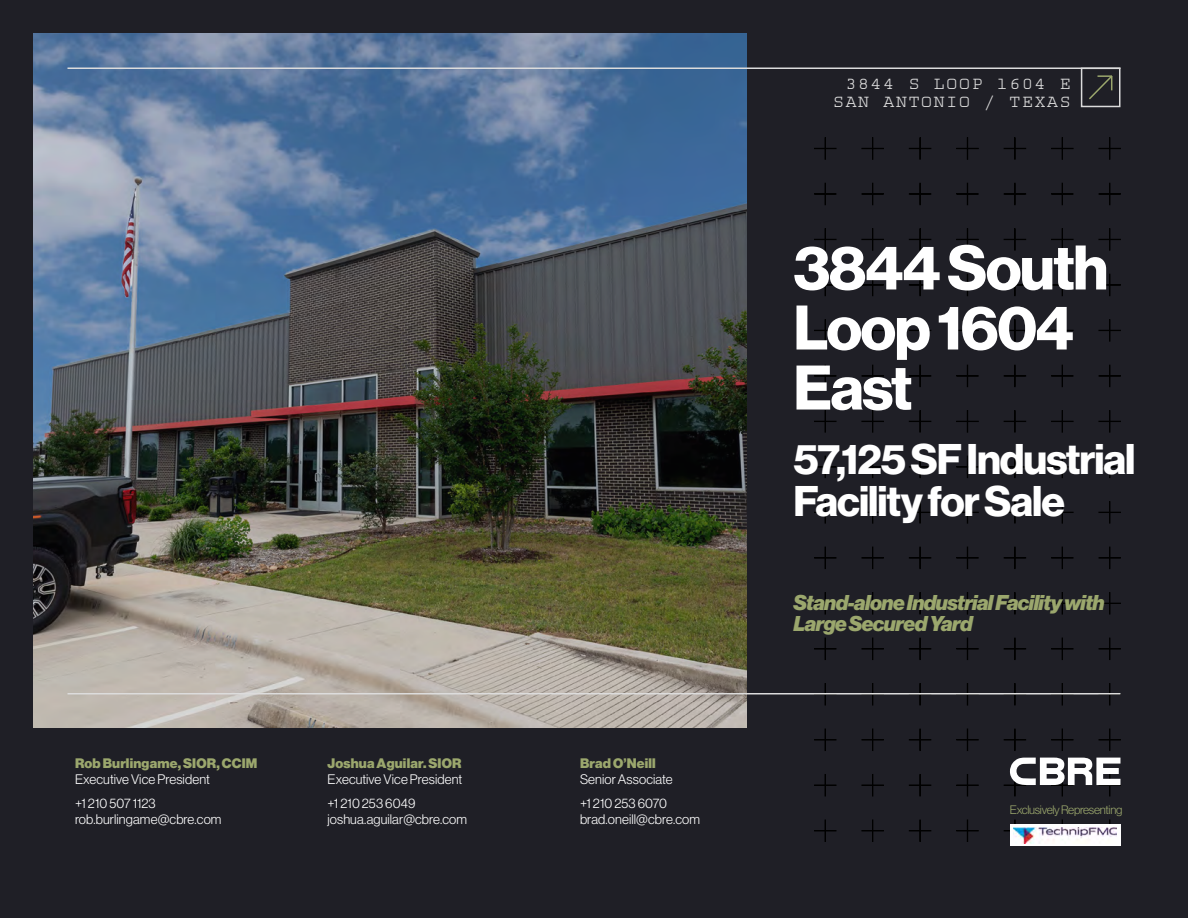
<style>
.page{position:relative;width:1188px;height:918px;background:#1f1f26}
.page>*{position:absolute;margin:0;border:0;box-sizing:border-box;transform-origin:0 0}
.t1{font:61.5px/60px "N Haas Grotesk DS Pro 75 Bd";letter-spacing:-.025em;color:#fff}
.t2{font:42px/42px "N Haas Grotesk DS Pro 75 Bd";letter-spacing:-.025em;color:#fff}
.t3{font:21px/21px "N Haas Grotesk DS Pro 96 Blk It";letter-spacing:-.025em;color:#9ba76d}
.t4{font:18px/18px "Kettler";letter-spacing:.1em;color:#dcdcdc;text-align:right}
.t5{font:13.5px/23.7px "N Haas Grotesk DS Pro 45 Lt";letter-spacing:.01em;color:#fff}
.t6{font:13.5px "N Haas Grotesk DS Pro 95 Blk";letter-spacing:.015em;color:#9ba76d}
.t7{font:12px "N Haas Grotesk DS Pro 45 Lt";letter-spacing:-.025em;color:#9ba76d}
</style>
<div class="page">
<svg style="left:1099px;top:137px;width:22px;height:23px"></svg>
<svg style="left:1099px;top:683px;width:22px;height:22px"></svg>
<svg style="left:1099px;top:501px;width:22px;height:23px"></svg>
<svg style="left:1099px;top:319px;width:22px;height:23px"></svg>
<svg style="left:909px;top:137px;width:22px;height:23px"></svg>
<svg style="left:909px;top:683px;width:22px;height:22px"></svg>
<svg style="left:909px;top:501px;width:22px;height:23px"></svg>
<svg style="left:909px;top:319px;width:22px;height:23px"></svg>
<svg style="left:1051px;top:137px;width:22px;height:23px"></svg>
<svg style="left:1051px;top:683px;width:22px;height:22px"></svg>
<svg style="left:1051px;top:501px;width:22px;height:23px"></svg>
<svg style="left:1051px;top:319px;width:22px;height:23px"></svg>
<svg style="left:862px;top:137px;width:22px;height:23px"></svg>
<svg style="left:862px;top:683px;width:22px;height:22px"></svg>
<svg style="left:862px;top:501px;width:22px;height:23px"></svg>
<svg style="left:862px;top:319px;width:22px;height:23px"></svg>
<svg style="left:1004px;top:137px;width:22px;height:23px"></svg>
<svg style="left:1004px;top:683px;width:22px;height:22px"></svg>
<svg style="left:1004px;top:501px;width:22px;height:23px"></svg>
<svg style="left:1004px;top:319px;width:22px;height:23px"></svg>
<svg style="left:814px;top:137px;width:22px;height:23px"></svg>
<svg style="left:814px;top:683px;width:22px;height:22px"></svg>
<svg style="left:814px;top:501px;width:22px;height:23px"></svg>
<svg style="left:814px;top:319px;width:22px;height:23px"></svg>
<svg style="left:956px;top:137px;width:23px;height:23px"></svg>
<svg style="left:956px;top:683px;width:23px;height:22px"></svg>
<svg style="left:956px;top:501px;width:23px;height:23px"></svg>
<svg style="left:956px;top:319px;width:23px;height:23px"></svg>
<svg style="left:1109px;top:183px;width:2px;height:22px"></svg>
<div style="left:1099px;top:193px;width:22px;height:2px;border:1px solid #000"></div>
<svg style="left:1099px;top:729px;width:22px;height:22px"></svg>
<svg style="left:1099px;top:547px;width:22px;height:22px"></svg>
<svg style="left:1099px;top:365px;width:22px;height:22px"></svg>
<svg style="left:919px;top:183px;width:2px;height:22px"></svg>
<div style="left:909px;top:193px;width:22px;height:2px;border:1px solid #000"></div>
<svg style="left:909px;top:729px;width:22px;height:22px"></svg>
<svg style="left:909px;top:547px;width:22px;height:22px"></svg>
<svg style="left:909px;top:365px;width:22px;height:22px"></svg>
<svg style="left:1061px;top:183px;width:2px;height:22px"></svg>
<div style="left:1051px;top:193px;width:22px;height:2px;border:1px solid #000"></div>
<svg style="left:1051px;top:729px;width:22px;height:22px"></svg>
<svg style="left:1051px;top:547px;width:22px;height:22px"></svg>
<svg style="left:1051px;top:365px;width:22px;height:22px"></svg>
<svg style="left:872px;top:183px;width:2px;height:22px"></svg>
<div style="left:862px;top:193px;width:22px;height:2px;border:1px solid #000"></div>
<svg style="left:862px;top:729px;width:22px;height:22px"></svg>
<svg style="left:862px;top:547px;width:22px;height:22px"></svg>
<svg style="left:862px;top:365px;width:22px;height:22px"></svg>
<svg style="left:1014px;top:183px;width:2px;height:22px"></svg>
<div style="left:1004px;top:193px;width:22px;height:2px;border:1px solid #000"></div>
<svg style="left:1004px;top:729px;width:22px;height:22px"></svg>
<svg style="left:1004px;top:547px;width:22px;height:22px"></svg>
<svg style="left:1004px;top:365px;width:22px;height:22px"></svg>
<svg style="left:824px;top:183px;width:2px;height:22px"></svg>
<div style="left:814px;top:193px;width:22px;height:2px;border:1px solid #000"></div>
<svg style="left:814px;top:729px;width:22px;height:22px"></svg>
<svg style="left:814px;top:547px;width:22px;height:22px"></svg>
<svg style="left:814px;top:365px;width:22px;height:22px"></svg>
<svg style="left:967px;top:183px;width:1px;height:22px"></svg>
<div style="left:956px;top:193px;width:23px;height:2px;border:1px solid #000"></div>
<svg style="left:956px;top:729px;width:23px;height:22px"></svg>
<svg style="left:956px;top:547px;width:23px;height:22px"></svg>
<svg style="left:956px;top:365px;width:23px;height:22px"></svg>
<svg style="left:1099px;top:228px;width:22px;height:23px"></svg>
<svg style="left:1099px;top:592px;width:22px;height:22px"></svg>
<svg style="left:1099px;top:410px;width:22px;height:23px"></svg>
<svg style="left:909px;top:228px;width:22px;height:23px"></svg>
<svg style="left:909px;top:774px;width:22px;height:22px"></svg>
<svg style="left:909px;top:592px;width:22px;height:22px"></svg>
<svg style="left:909px;top:410px;width:22px;height:23px"></svg>
<svg style="left:1051px;top:228px;width:22px;height:23px"></svg>
<svg style="left:1051px;top:592px;width:22px;height:22px"></svg>
<svg style="left:1051px;top:410px;width:22px;height:23px"></svg>
<svg style="left:862px;top:228px;width:22px;height:23px"></svg>
<svg style="left:862px;top:774px;width:22px;height:22px"></svg>
<svg style="left:862px;top:592px;width:22px;height:22px"></svg>
<svg style="left:862px;top:410px;width:22px;height:23px"></svg>
<svg style="left:1004px;top:228px;width:22px;height:23px"></svg>
<svg style="left:1004px;top:592px;width:22px;height:22px"></svg>
<svg style="left:1004px;top:410px;width:22px;height:23px"></svg>
<svg style="left:814px;top:228px;width:22px;height:23px"></svg>
<svg style="left:814px;top:774px;width:22px;height:22px"></svg>
<svg style="left:814px;top:592px;width:22px;height:22px"></svg>
<svg style="left:814px;top:410px;width:22px;height:23px"></svg>
<svg style="left:956px;top:228px;width:23px;height:23px"></svg>
<svg style="left:956px;top:774px;width:23px;height:22px"></svg>
<svg style="left:956px;top:592px;width:23px;height:22px"></svg>
<svg style="left:956px;top:410px;width:23px;height:23px"></svg>
<svg style="left:1099px;top:274px;width:22px;height:22px"></svg>
<svg style="left:1109px;top:820px;width:12px;height:22px"></svg>
<svg style="left:1099px;top:638px;width:22px;height:22px"></svg>
<svg style="left:1099px;top:456px;width:22px;height:22px"></svg>
<svg style="left:909px;top:274px;width:22px;height:22px"></svg>
<svg style="left:909px;top:820px;width:22px;height:22px"></svg>
<svg style="left:909px;top:638px;width:22px;height:22px"></svg>
<svg style="left:909px;top:456px;width:22px;height:22px"></svg>
<svg style="left:1051px;top:274px;width:22px;height:22px"></svg>
<svg style="left:1051px;top:638px;width:22px;height:22px"></svg>
<svg style="left:1051px;top:456px;width:22px;height:22px"></svg>
<svg style="left:862px;top:274px;width:22px;height:22px"></svg>
<svg style="left:862px;top:820px;width:22px;height:22px"></svg>
<svg style="left:862px;top:638px;width:22px;height:22px"></svg>
<svg style="left:862px;top:456px;width:22px;height:22px"></svg>
<svg style="left:1004px;top:274px;width:22px;height:22px"></svg>
<svg style="left:1004px;top:820px;width:12px;height:12px"></svg>
<svg style="left:1004px;top:638px;width:22px;height:22px"></svg>
<svg style="left:1004px;top:456px;width:22px;height:22px"></svg>
<svg style="left:814px;top:274px;width:22px;height:22px"></svg>
<svg style="left:814px;top:820px;width:22px;height:22px"></svg>
<svg style="left:814px;top:638px;width:22px;height:22px"></svg>
<svg style="left:814px;top:456px;width:22px;height:22px"></svg>
<svg style="left:956px;top:274px;width:23px;height:22px"></svg>
<svg style="left:956px;top:820px;width:23px;height:22px"></svg>
<svg style="left:956px;top:638px;width:23px;height:22px"></svg>
<svg style="left:956px;top:456px;width:23px;height:22px"></svg>
<img style="left:34px;top:34px;width:713px;height:694px">
<hr style="left:68px;top:693px;width:1052px;height:1px;background:#dcdcdc">
<hr style="left:68px;top:68px;width:1052px;height:1px;background:#dcdcdc">
<div style="left:1081px;top:68px;width:39px;height:39px;border:2px solid #dcdcdc"></div>
<svg style="left:1089px;top:75px;width:24px;height:25px"></svg>
<svg style="left:1004px;top:758px;width:117px;height:38px"></svg>
<div style="left:1010px;top:824px;width:110px;height:22px;background:#fff"></div>
<img style="left:1013px;top:827px;width:104px;height:17px">
<p class="t6" style="left:75px;top:755px;width:184px">Rob Burlingame, SIOR, CCIM</p>
<p class="t5" style="left:75px;top:768px;width:136px">Executive Vice President +1 210 507 1123</p>
<p class="t5" style="left:75px;top:807px;width:148px">rob.burlingame@cbre.com</p>
<p class="t6" style="left:328px;top:755px;width:135px">Joshua Aguilar. SIOR</p>
<p class="t5" style="left:328px;top:768px;width:136px">Executive Vice President +1 210 253 6049</p>
<p class="t5" style="left:328px;top:807px;width:141px">joshua.aguilar@cbre.com</p>
<p class="t6" style="left:580px;top:755px;width:77px">Brad O’Neill</p>
<p class="t5" style="left:580px;top:768px;width:94px">Senior Associate +1 210 253 6070</p>
<p class="t5" style="left:580px;top:807px;width:122px">brad.oneill@cbre.com</p>
<h3 class="t4" style="left:833px;top:75px;width:239px">3844 S LOOP 1604 E<br>SAN ANTONIO / TEXAS</h3>
<h1 class="t1" style="left:794px;top:239px;width:316px">3844 South<br>Loop 1604<br>East</h1>
<h2 class="t2" style="left:794px;top:439px;width:344px">57,125 SF Industrial<br>Facility for Sale</h2>
<h3 class="t3" style="left:794px;top:592px;width:313px">Stand-alone Industrial Facility with<br>Large Secured Yard</h3>
<p class="t7" style="left:1010px;top:803px;width:114px">Exclusively Representing</p>
</div>
